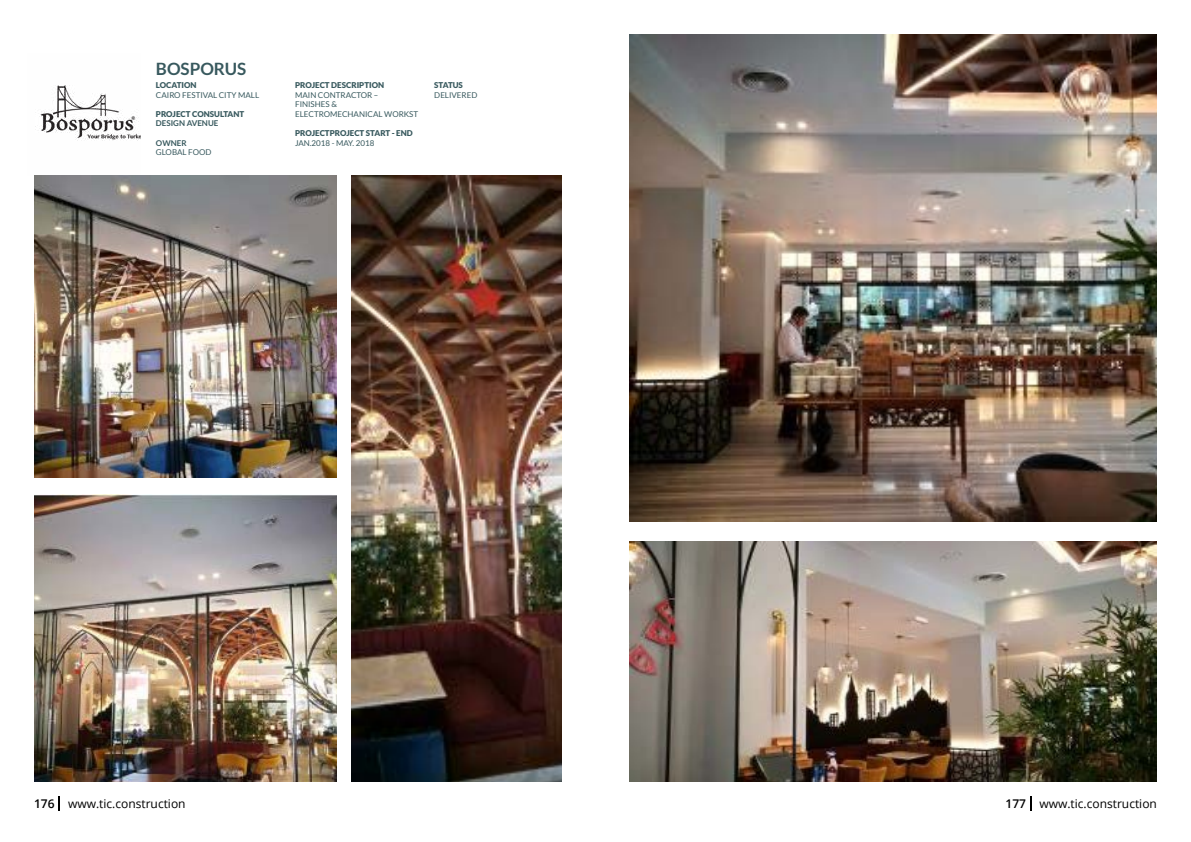
<style>
.page{position:relative;width:1191px;height:842px;background:#fff}
.page>*{position:absolute;margin:0;border:0;box-sizing:border-box;transform-origin:0 0}
.t1{font:700 17px "Lato";color:#38595e}
.t2{font:12px "Open Sans";color:#000}
.t3{font:8px/9.6px "Lato";color:#38595e}
.t4{font:900 8px "Lato";color:#38595e}
.t5{font:700 8px "Lato";color:#38595e}
.s1{font-weight:600}
</style>
<div class="page">
<img style="left:35px;top:85px;width:106px;height:56px">
<img style="left:351px;top:176px;width:210px;height:605px">
<img style="left:34px;top:176px;width:302px;height:302px">
<img style="left:34px;top:495px;width:302px;height:286px">
<img style="left:629px;top:34px;width:528px;height:488px">
<img style="left:629px;top:541px;width:528px;height:240px">
<svg style="left:59px;top:796px;width:1px;height:15px"></svg>
<svg style="left:1030px;top:796px;width:1px;height:15px"></svg>
<h1 class="t1" style="left:156px;top:59px;width:92px">BOSPORUS</h1>
<p class="t4" style="left:156px;top:80px;width:42px">LOCATION</p>
<p class="t3" style="left:156px;top:90px;width:105px">CAIRO FESTIVAL CITY MALL</p>
<p class="t4" style="left:156px;top:109px;width:90px">PROJECT CONSULTANT</p>
<p class="t5" style="left:156px;top:119px;width:64px">DESIGN AVENUE</p>
<p class="t5" style="left:156px;top:138px;width:32px">OWNER</p>
<p class="t3" style="left:156px;top:148px;width:57px">GLOBAL FOOD</p>
<p class="t4" style="left:295px;top:80px;width:91px">PROJECT DESCRIPTION</p>
<p class="t3" style="left:295px;top:90px;width:125px">MAIN CONTRACTOR –<br>FINISHES &amp;<br>ELECTROMECHANICAL WORKST</p>
<p class="t4" style="left:295px;top:128px;width:119px">PROJECTPROJECT START - END</p>
<p class="t3" style="left:295px;top:138px;width:81px">JAN.2018 - MAY. 2018</p>
<p class="t4" style="left:434px;top:80px;width:30px">STATUS</p>
<p class="t3" style="left:434px;top:90px;width:45px">DELIVERED</p>
<h2 class="t2" style="left:34px;top:795px;width:153px"><span class="s1">176</span> www.tic.construction</h2>
<h2 class="t2" style="left:1005px;top:795px;width:153px"><span class="s1">177</span> www.tic.construction</h2>
</div>
